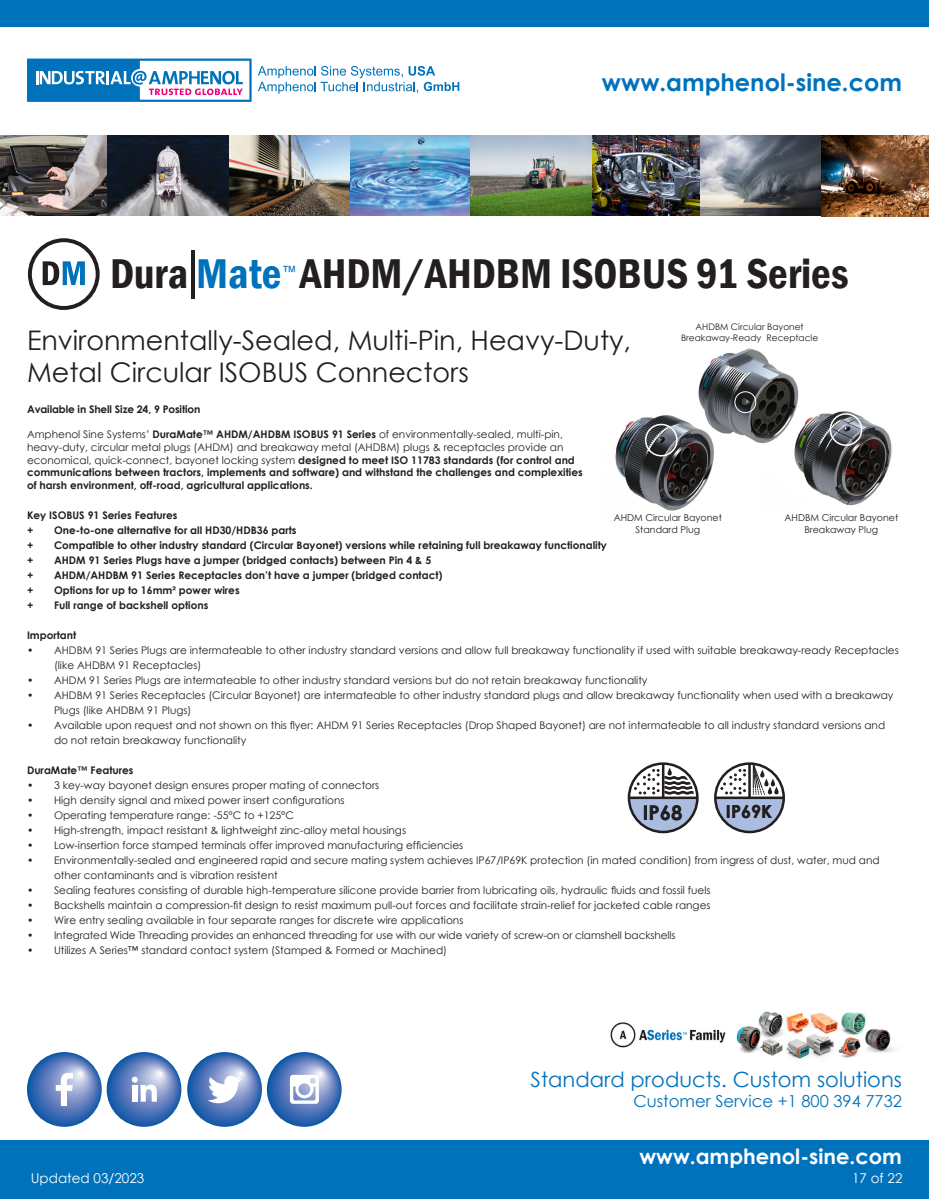
<style>
.page{position:relative;width:929px;height:1199px;background:#fff}
.page>*{position:absolute;margin:0;border:0;box-sizing:border-box;transform-origin:0 0}
.t1{font:600 condensed 42.75px "Franklin Gothic";color:#231f20}
.t2{font:27px "Century Gothic";color:#231f20}
.t3{font:700 24px "Century Gothic";color:#0072bc}
.t4{font:21px "Century Gothic";color:#0072bc}
.t5{font:700 21px "Century Gothic";color:#fff}
.t6{font:700 20.25px "Century Gothic";color:#231f20}
.t7{font:700 18px "Century Gothic";color:#231f20}
.t8{font:16.5px "Century Gothic";color:#0072bc}
.t9{font:15.45px "Arial";color:#0072bc}
.t10{font:13.5px "Century Gothic";color:#fff}
.t11{font:10.5px/15px "Century Gothic";color:#231f20}
.t12{font:700 10.5px "Century Gothic";color:#231f20}
.t13{font:9.45px/11.4px "Century Gothic";color:#231f20;text-align:center}
.t14{font:9px "Century Gothic";color:#231f20}
.s1{color:#0072bc}
.s2{font-weight:700}
</style>
<div class="page">
<img style="left:0;top:135px;width:929px;height:81px">
<img style="left:610px;top:1011px;width:285px;height:48px">
<svg style="left:27px;top:1052px;width:75px;height:75px;background:#567cbc"></svg>
<svg style="left:56px;top:1072px;width:17px;height:34px"></svg>
<svg style="left:267px;top:1052px;width:75px;height:75px;background:#527aba"></svg>
<svg style="left:290px;top:1075px;width:29px;height:29px"></svg>
<svg style="left:107px;top:1052px;width:74px;height:75px;background:#547bbb"></svg>
<svg style="left:132px;top:1077px;width:25px;height:24px"></svg>
<svg style="left:187px;top:1052px;width:75px;height:75px;background:#4e78b9"></svg>
<svg style="left:207px;top:1074px;width:35px;height:31px"></svg>
<div style="left:0;top:1140px;width:929px;height:59px;background:#0072bc"></div>
<div style="left:0;top:0;width:929px;height:27px;background:#0072bc"></div>
<svg style="left:27px;top:59px;width:225px;height:43px"></svg>
<svg style="left:258px;top:66px;width:201px;height:28px"></svg>
<svg style="left:28px;top:238px;width:72px;height:72px"></svg>
<div style="left:32px;top:242px;width:64px;height:64px;background:#fff;border-radius:50%"></div>
<svg style="left:43px;top:261px;width:42px;height:24px"></svg>
<hr style="left:191px;top:250px;width:4px;height:48px;background:#231f20">
<img style="left:615px;top:348px;width:277px;height:163px">
<div style="left:734px;top:391px;width:22px;height:22px;border:1px solid #fff;border-radius:50%"></div>
<div style="left:829px;top:413px;width:33px;height:33px;border:2px solid #fff;border-radius:50%"></div>
<div style="left:645px;top:424px;width:33px;height:32px;border:2px solid #fff;border-radius:50%"></div>
<svg style="left:715px;top:762px;width:69px;height:70px"></svg>
<div style="left:714px;top:762px;width:71px;height:71px;border:3px solid #231f20;border-radius:50%"></div>
<hr style="left:715px;top:796px;width:68px;height:3px;background:#231f20">
<hr style="left:748px;top:763px;width:3px;height:35px;background:#231f20">
<svg style="left:628px;top:768px;width:69px;height:64px"></svg>
<div style="left:628px;top:762px;width:70px;height:71px;border:3px solid #231f20;border-radius:50%"></div>
<hr style="left:629px;top:796px;width:68px;height:3px;background:#231f20">
<hr style="left:662px;top:763px;width:2px;height:35px;background:#231f20">
<h3 class="t3" style="left:602px;top:64px;width:301px">www.amphenol-sine.com</h3>
<p class="t1" style="left:110px;top:245px;width:740px">Dura <span class="s1">Mate</span> AHDM/AHDBM ISOBUS 91 Series</p>
<p class="t9" style="left:281px;top:261px;width:17px">™</p>
<p class="t14" style="left:695px;top:321px;width:110px">AHDBM Circular Bayonet</p>
<p class="t14" style="left:681px;top:331px;width:139px">Breakaway-Ready Receptacle</p>
<p class="t2" style="left:27px;top:321px;width:605px">Environmentally-Sealed, Multi-Pin, Heavy-Duty,</p>
<p class="t2" style="left:27px;top:353px;width:443px">Metal Circular ISOBUS Connectors</p>
<p class="t12" style="left:27px;top:401px;width:175px">Available in Shell Size 24, 9 Position</p>
<p class="t11" style="left:27px;top:427px;width:537px">Amphenol Sine Systems’ <span class="s2">DuraMate™ AHDM/AHDBM ISOBUS 91 Series</span> of environmentally-sealed, multi-pin,</p>
<p class="t11" style="left:27px;top:440px;width:538px">heavy-duty, circular metal plugs (AHDM) and breakaway metal (AHDBM) plugs &amp; receptacles provide an</p>
<p class="t11" style="left:27px;top:452px;width:549px">economical, quick-connect, bayonet locking system <span class="s2">designed to meet ISO 11783 standards (for control and</span></p>
<p class="t12" style="left:27px;top:464px;width:557px">communications between tractors, implements and software) and withstand the challenges and complexities</p>
<p class="t12" style="left:27px;top:477px;width:287px">of harsh environment, off-road, agricultural applications.</p>
<p class="t12" style="left:27px;top:507px;width:152px">Key ISOBUS 91 Series Features</p>
<p class="t12" style="left:27px;top:522px;width:8px">+</p>
<p class="t12" style="left:54px;top:522px;width:244px">One-to-one alternative for all HD30/HDB36 parts</p>
<p class="t12" style="left:27px;top:537px;width:8px">+</p>
<p class="t12" style="left:54px;top:537px;width:554px">Compatible to other industry standard (Circular Bayonet) versions while retaining full breakaway functionality</p>
<p class="t12" style="left:27px;top:552px;width:8px">+</p>
<p class="t12" style="left:54px;top:552px;width:379px">AHDM 91 Series Plugs have a jumper (bridged contacts) between Pin 4 &amp; 5</p>
<p class="t12" style="left:27px;top:567px;width:8px">+</p>
<p class="t12" style="left:54px;top:567px;width:390px">AHDM/AHDBM 91 Series Receptacles don’t have a jumper (bridged contact)</p>
<p class="t12" style="left:27px;top:582px;width:8px">+</p>
<p class="t12" style="left:54px;top:582px;width:187px">Options for up to 16mm² power wires</p>
<p class="t12" style="left:27px;top:597px;width:8px">+</p>
<p class="t12" style="left:54px;top:597px;width:156px">Full range of backshell options</p>
<p class="t12" style="left:27px;top:627px;width:51px">Important</p>
<p class="t11" style="left:54px;top:642px;width:846px;text-indent:-27px">• AHDBM 91 Series Plugs are intermateable to other industry standard versions and allow full breakaway functionality if used with suitable breakaway-ready Receptacles (like AHDBM 91 Receptacles)</p>
<p class="t11" style="left:27px;top:672px;width:622px">• AHDM 91 Series Plugs are intermateable to other industry standard versions but do not retain breakaway functionality</p>
<p class="t11" style="left:54px;top:687px;width:841px;text-indent:-27px">• AHDBM 91 Series Receptacles (Circular Bayonet) are intermateable to other industry standard plugs and allow breakaway functionality when used with a breakaway<br>Plugs (like AHDBM 91 Plugs)</p>
<p class="t11" style="left:54px;top:717px;width:833px;text-indent:-27px">• Available upon request and not shown on this flyer: AHDM 91 Series Receptacles (Drop Shaped Bayonet) are not intermateable to all industry standard versions and do not retain breakaway functionality</p>
<p class="t12" style="left:27px;top:762px;width:108px">DuraMate™ Features</p>
<p class="t11" style="left:27px;top:777px;width:354px">• 3 key-way bayonet design ensures proper mating of connectors</p>
<p class="t11" style="left:27px;top:792px;width:319px">• High density signal and mixed power insert configurations</p>
<p class="t11" style="left:27px;top:807px;width:268px">• Operating temperature range: -55°C to +125°C</p>
<p class="t11" style="left:27px;top:822px;width:380px">• High-strength, impact resistant &amp; lightweight zinc-alloy metal housings</p>
<p class="t11" style="left:27px;top:837px;width:438px">• Low-insertion force stamped terminals offer improved manufacturing efficiencies</p>
<p class="t11" style="left:54px;top:852px;width:827px;text-indent:-27px">• Environmentally-sealed and engineered rapid and secure mating system achieves IP67/IP69K protection (in mated condition) from ingress of dust, water, mud and other contaminants and is vibration resistent</p>
<p class="t11" style="left:27px;top:882px;width:685px">• Sealing features consisting of durable high-temperature silicone provide barrier from lubricating oils, hydraulic fluids and fossil fuels</p>
<p class="t11" style="left:27px;top:897px;width:685px">• Backshells maintain a compression-fit design to resist maximum pull-out forces and facilitate strain-relief for jacketed cable ranges</p>
<p class="t11" style="left:27px;top:912px;width:438px">• Wire entry sealing available in four separate ranges for discrete wire applications</p>
<p class="t11" style="left:27px;top:927px;width:650px">• Integrated Wide Threading provides an enhanced threading for use with our wide variety of screw-on or clamshell backshells</p>
<p class="t11" style="left:27px;top:942px;width:422px">• Utilizes A Series™ standard contact system (Stamped &amp; Formed or Machined)</p>
<p class="t13" style="left:614px;top:512px;width:110px">AHDM Circular Bayonet<br>Standard Plug</p>
<p class="t13" style="left:784px;top:512px;width:115px">AHDBM Circular Bayonet<br>Breakaway Plug</p>
<p class="t6" style="left:643px;top:797px;width:41px">IP68</p>
<p class="t7" style="left:726px;top:798px;width:48px">IP69K</p>
<h3 class="t4" style="left:531px;top:1064px;width:373px">Standard products. Custom solutions</h3>
<h3 class="t8" style="left:633px;top:1089px;width:270px">Customer Service +1 800 394 7732</h3>
<h3 class="t5" style="left:639px;top:1140px;width:264px">www.amphenol-sine.com</h3>
<p class="t10" style="left:31px;top:1168px;width:115px">Updated 03/2023</p>
<p class="t10" style="left:852px;top:1168px;width:52px">17 of 22</p>
</div>
